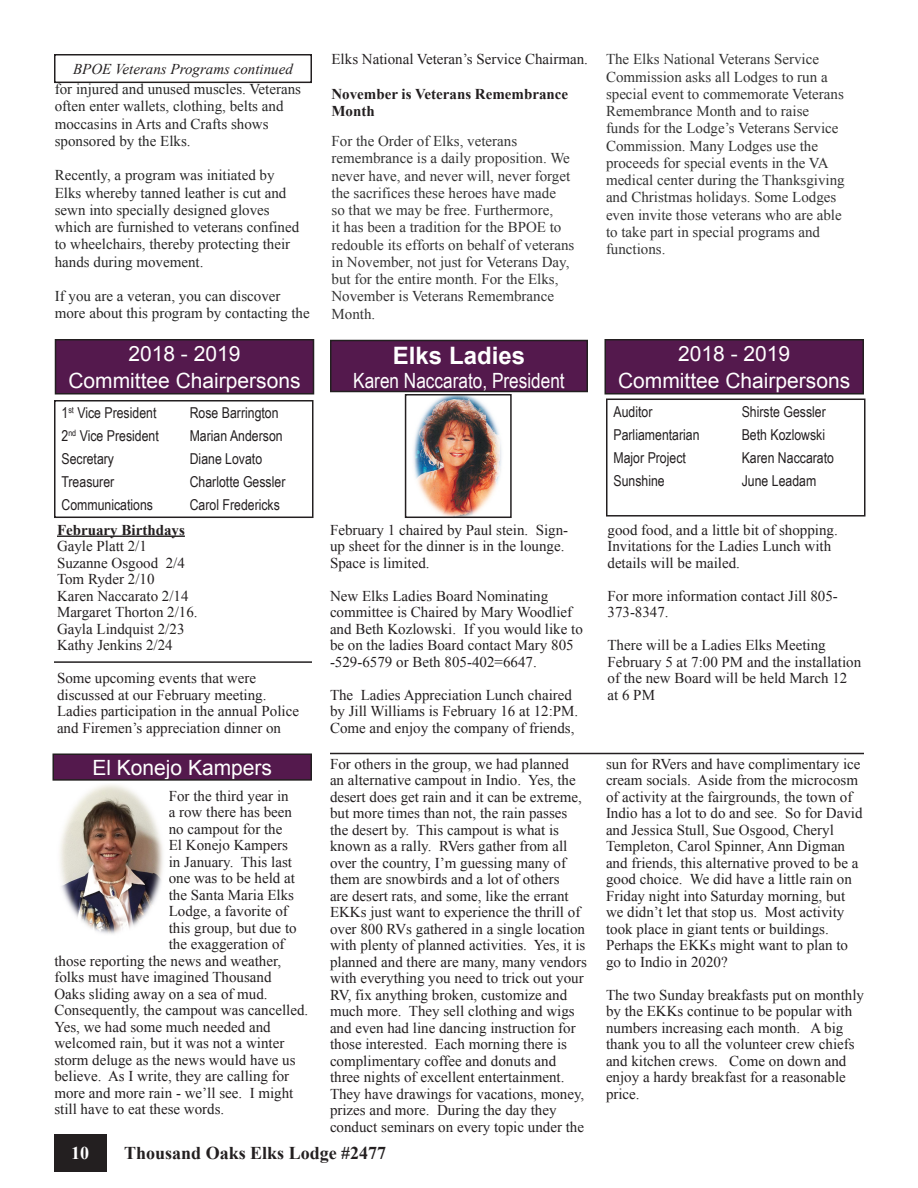
<style>
.page{position:relative;width:918px;height:1188px;background:#fff}
.page>*{position:absolute;margin:0;border:0;box-sizing:border-box;transform-origin:0 0}
.t1{font:700 24px "Arial";color:#fff}
.t2{font:21px/27px "Arial";color:#fff;text-align:center}
.t3{font:21px "Arial Narrow";color:#fff}
.t4{font:700 18px "Times New Roman";color:#231f20}
.t5{font:700 18px "Times New Roman";color:#fff}
.t6{font:15px/16.5px "Times New Roman";color:#231f20}
.t7{font:15px/17.2px "Times New Roman";color:#333}
.t8{font:15px/17.2px "Times New Roman";color:#262626}
.t9{font:15px "Arial Narrow";color:#231f20}
.t10{font:700 15px/17.2px "Times New Roman";color:#231f20}
.t11{font:italic 15px "Times New Roman";color:#231f20}
</style>
<div class="page">
<div style="left:54px;top:1134px;width:52px;height:38px;background:#231f20"></div>
<img style="left:60px;top:784px;width:103px;height:150px">
<hr style="left:330px;top:753px;width:534px;height:1px;background:#231f20">
<div style="left:53px;top:754px;width:258px;height:26px;background:#54194d"></div>
<div style="left:52px;top:754px;width:260px;height:27px;border:2px solid #231f20"></div>
<hr style="left:54px;top:661px;width:258px;height:2px;background:#231f20">
<img style="left:413px;top:397px;width:89px;height:118px">
<div style="left:405px;top:394px;width:107px;height:124px;border:2px solid #231f20"></div>
<div style="left:331px;top:340px;width:256px;height:52px;background:#54194d"></div>
<div style="left:330px;top:340px;width:258px;height:52px;border:2px solid #231f20"></div>
<div style="left:606px;top:399px;width:260px;height:118px;border:2px solid #231f20"></div>
<div style="left:605px;top:340px;width:258px;height:54px;background:#54194d"></div>
<div style="left:604px;top:339px;width:260px;height:55px;border:2px solid #231f20"></div>
<div style="left:54px;top:400px;width:260px;height:118px;border:2px solid #231f20"></div>
<div style="left:56px;top:340px;width:258px;height:54px;background:#54194d"></div>
<div style="left:55px;top:339px;width:259px;height:55px;border:2px solid #231f20"></div>
<hr style="left:57px;top:536px;width:128px;height:1px;background:#231f20">
<div style="left:54px;top:54px;width:258px;height:29px;border:2px solid #231f20"></div>
<p class="t11" style="left:73px;top:58px;width:221px">BPOE Veterans Programs continued</p>
<p class="t8" style="left:55px;top:80px;width:248px">for injured and unused muscles. Veterans often enter wallets, clothing, belts and moccasins in Arts and Crafts shows sponsored by the Elks.</p>
<p class="t8" style="left:55px;top:166px;width:246px">Recently, a program was initiated by Elks whereby tanned leather is cut and sewn into specially designed gloves which are furnished to veterans confined to wheelchairs, thereby protecting their hands during movement.</p>
<p class="t8" style="left:55px;top:287px;width:256px">If you are a veteran, you can discover more about this program by contacting the</p>
<h2 class="t2" style="left:68px;top:340px;width:234px">2018 - 2019<br>Committee Chairpersons</h2>
<p class="t9" style="left:62px;top:402px;width:96px">1<sup>st</sup> Vice President</p>
<p class="t9" style="left:190px;top:402px;width:90px">Rose Barrington</p>
<p class="t9" style="left:62px;top:425px;width:99px">2<sup>nd</sup> Vice President</p>
<p class="t9" style="left:190px;top:425px;width:94px">Marian Anderson</p>
<p class="t9" style="left:61px;top:448px;width:54px">Secretary</p>
<p class="t9" style="left:190px;top:448px;width:74px">Diane Lovato</p>
<p class="t9" style="left:61px;top:471px;width:54px">Treasurer</p>
<p class="t9" style="left:190px;top:471px;width:97px">Charlotte Gessler</p>
<p class="t9" style="left:61px;top:494px;width:93px">Communications</p>
<p class="t9" style="left:190px;top:494px;width:92px">Carol Fredericks</p>
<p class="t10" style="left:57px;top:521px;width:129px">February Birthdays</p>
<p class="t6" style="left:57px;top:538px;width:142px">Gayle Platt 2/1<br>Suzanne Osgood 2/4<br>Tom Ryder 2/10<br>Karen Naccarato 2/14<br>Margaret Thorton 2/16.<br>Gayla Lindquist 2/23<br>Kathy Jenkins 2/24</p>
<p class="t6" style="left:57px;top:670px;width:244px">Some upcoming events that were discussed at our February meeting.<br>Ladies participation in the annual Police and Firemen’s appreciation dinner on</p>
<p class="t6" style="left:332px;top:51px;width:258px">Elks National Veteran’s Service Chairman.</p>
<p class="t10" style="left:332px;top:85px;width:238px">November is Veterans Remembrance<br>Month</p>
<p class="t7" style="left:332px;top:132px;width:244px">For the Order of Elks, veterans remembrance is a daily proposition. We never have, and never will, never forget the sacrifices these heroes have made<br>so that we may be free. Furthermore,<br>it has been a tradition for the BPOE to redouble its efforts on behalf of veterans in November, not just for Veterans Day, but for the entire month. For the Elks, November is Veterans Remembrance Month.</p>
<h1 class="t1" style="left:393px;top:340px;width:134px">Elks Ladies</h1>
<h2 class="t3" style="left:353px;top:365px;width:213px">Karen Naccarato, President</h2>
<p class="t6" style="left:330px;top:521px;width:240px">February 1 chaired by Paul stein. Sign&shy;up sheet for the dinner is in the lounge.<br>Space is limited.</p>
<p class="t6" style="left:330px;top:587px;width:254px">New Elks Ladies Board Nominating committee is Chaired by Mary Woodlief and Beth Kozlowski. If you would like to be on the ladies Board contact Mary 805 -529-6579 or Beth 805-402=6647.</p>
<p class="t6" style="left:330px;top:686px;width:250px">The Ladies Appreciation Lunch chaired by Jill Williams is February 16 at 12:PM.<br>Come and enjoy the company of friends,</p>
<p class="t7" style="left:606px;top:51px;width:240px">The Elks National Veterans Service Commission asks all Lodges to run a special event to commemorate Veterans Remembrance Month and to raise funds for the Lodge’s Veterans Service Commission. Many Lodges use the proceeds for special events in the VA medical center during the Thanksgiving and Christmas holidays. Some Lodges even invite those veterans who are able to take part in special programs and functions.</p>
<h2 class="t2" style="left:618px;top:340px;width:234px">2018 - 2019<br>Committee Chairpersons</h2>
<p class="t9" style="left:614px;top:401px;width:40px">Auditor</p>
<p class="t9" style="left:742px;top:401px;width:86px">Shirste Gessler</p>
<p class="t9" style="left:614px;top:424px;width:88px">Parliamentarian</p>
<p class="t9" style="left:742px;top:424px;width:85px">Beth Kozlowski</p>
<p class="t9" style="left:614px;top:446px;width:74px">Major Project</p>
<p class="t9" style="left:742px;top:446px;width:94px">Karen Naccarato</p>
<p class="t9" style="left:614px;top:469px;width:53px">Sunshine</p>
<p class="t9" style="left:742px;top:469px;width:76px">June Leadam</p>
<p class="t6" style="left:608px;top:521px;width:232px">good food, and a little bit of shopping.<br>Invitations for the Ladies Lunch with details will be mailed.</p>
<p class="t6" style="left:608px;top:587px;width:232px">For more information contact Jill 805-<br>373-8347.</p>
<p class="t6" style="left:608px;top:637px;width:255px">There will be a Ladies Elks Meeting<br>February 5 at 7:00 PM and the installation of the new Board will be held March 12 at 6 PM</p>
<h2 class="t2" style="left:92px;top:754px;width:181px">El Konejo Kampers</h2>
<p class="t6" style="left:330px;top:755px;width:258px">For others in the group, we had planned an alternative campout in Indio. Yes, the desert does get rain and it can be extreme, but more times than not, the rain passes the desert by. This campout is what is known as a rally. RVers gather from all over the country, I’m guessing many of them are snowbirds and a lot of others<br>are desert rats, and some, like the errant EKKs just want to experience the thrill of over 800 RVs gathered in a single location with plenty of planned activities. Yes, it is planned and there are many, many vendors with everything you need to trick out your RV, fix anything broken, customize and much more. They sell clothing and wigs and even had line dancing instruction for those interested. Each morning there is complimentary coffee and donuts and three nights of excellent entertainment.<br>They have drawings for vacations, money, prizes and more. During the day they conduct seminars on every topic under the</p>
<p class="t6" style="left:606px;top:755px;width:258px">sun for RVers and have complimentary ice cream socials. Aside from the microcosm of activity at the fairgrounds, the town of Indio has a lot to do and see. So for David and Jessica Stull, Sue Osgood, Cheryl Templeton, Carol Spinner, Ann Digman and friends, this alternative proved to be a good choice. We did have a little rain on Friday night into Saturday morning, but we didn’t let that stop us. Most activity took place in giant tents or buildings.<br>Perhaps the EKKs might want to plan to go to Indio in 2020?</p>
<p class="t6" style="left:169px;top:787px;width:121px">For the third year in</p>
<p class="t6" style="left:169px;top:804px;width:125px">a row there has been</p>
<p class="t6" style="left:169px;top:820px;width:115px">no campout for the</p>
<p class="t6" style="left:169px;top:837px;width:121px">El Konejo Kampers</p>
<p class="t6" style="left:169px;top:853px;width:125px">in January. This last</p>
<p class="t6" style="left:169px;top:870px;width:128px">one was to be held at</p>
<p class="t6" style="left:169px;top:886px;width:127px">the Santa Maria Elks</p>
<p class="t6" style="left:169px;top:903px;width:121px">Lodge, a favorite of</p>
<p class="t6" style="left:169px;top:919px;width:129px">this group, but due to</p>
<p class="t6" style="left:169px;top:936px;width:117px">the exaggeration of</p>
<p class="t6" style="left:54px;top:952px;width:228px">those reporting the news and weather,</p>
<p class="t6" style="left:54px;top:969px;width:219px">folks must have imagined Thousand</p>
<p class="t6" style="left:54px;top:985px;width:215px">Oaks sliding away on a sea of mud.</p>
<p class="t6" style="left:54px;top:1002px;width:255px">Consequently, the campout was cancelled.</p>
<p class="t6" style="left:54px;top:1018px;width:218px">Yes, we had some much needed and</p>
<p class="t6" style="left:54px;top:1035px;width:231px">welcomed rain, but it was not a winter</p>
<p class="t6" style="left:54px;top:1051px;width:243px">storm deluge as the news would have us</p>
<p class="t6" style="left:54px;top:1068px;width:236px">believe. As I write, they are calling for</p>
<p class="t6" style="left:54px;top:1084px;width:241px">more and more rain - we’ll see. I might</p>
<p class="t6" style="left:54px;top:1101px;width:171px">still have to eat these words.</p>
<p class="t6" style="left:606px;top:986px;width:260px">The two Sunday breakfasts put on monthly by the EKKs continue to be popular with numbers increasing each month. A big thank you to all the volunteer crew chiefs and kitchen crews. Come on down and enjoy a hardy breakfast for a reasonable price.</p>
<p class="t5" style="left:71px;top:1141px;width:19px">10</p>
<p class="t4" style="left:124px;top:1141px;width:264px">Thousand Oaks Elks Lodge #2477</p>
</div>
